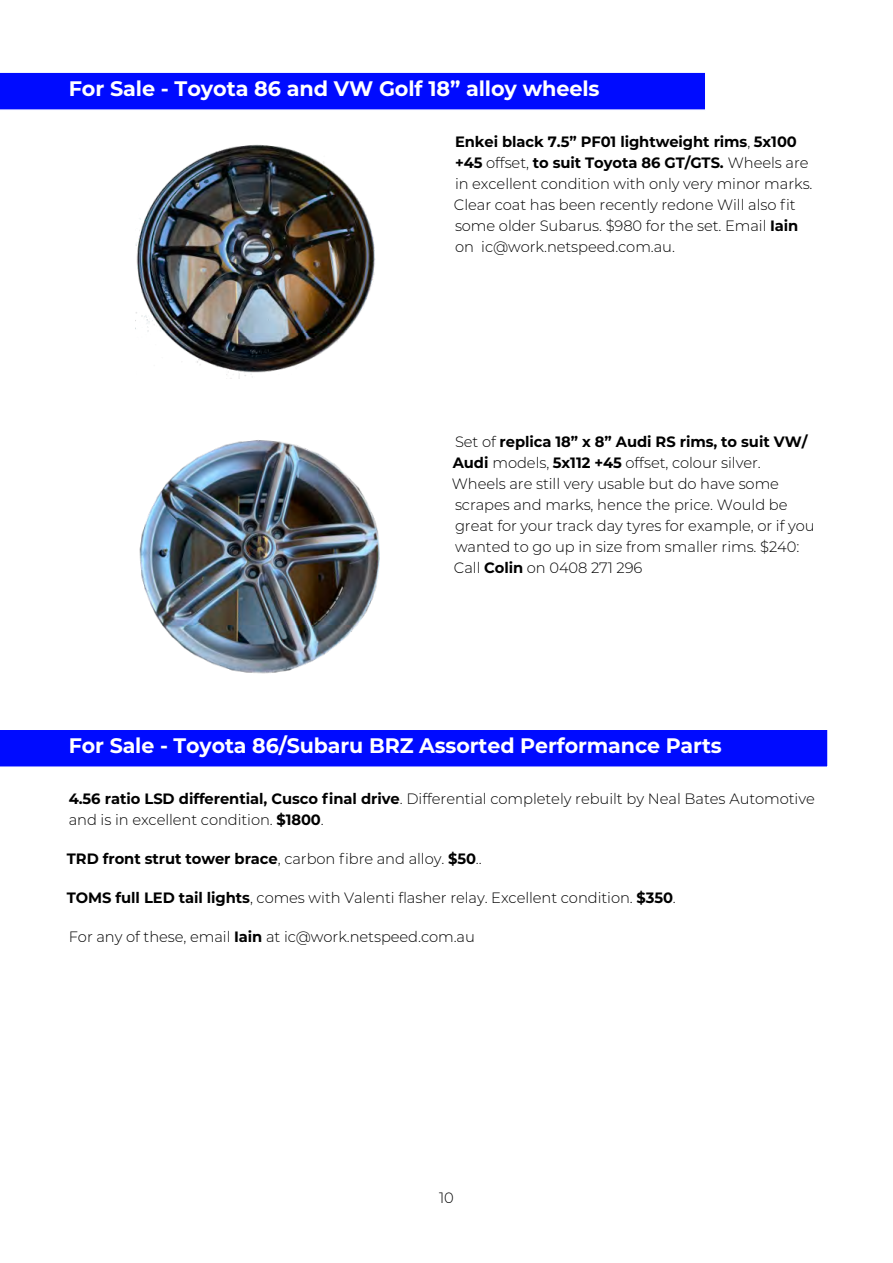
<style>
.page{position:relative;width:893px;height:1263px;background:#fff}
.page>*{position:absolute;margin:0;border:0;box-sizing:border-box;transform-origin:0 0}
.t1{font:700 21px "Montserrat";letter-spacing:-.005em;color:#fff}
.t2{font:300 15px/21px "Montserrat";letter-spacing:-.005em;color:#000}
.t3{font:700 15px "Montserrat";letter-spacing:-.005em;color:#000}
.s1{font-weight:700}
.s2{font-weight:300}
</style>
<div class="page">
<div style="left:0;top:72px;width:705px;height:38px;background:#000bff"></div>
<div style="left:0;top:730px;width:828px;height:37px;background:#000bff"></div>
<img style="left:139px;top:440px;width:241px;height:234px">
<img style="left:135px;top:144px;width:240px;height:234px">
<h1 class="t1" style="left:69px;top:76px;width:532px">For Sale - Toyota 86 and VW Golf 18” alloy wheels</h1>
<p class="t2" style="left:454px;top:131px;width:360px"><span class="s1">Enkei black 7.5” PF01 lightweight rims</span>, <span class="s1">5x100 +45</span> offset, <span class="s1">to suit Toyota 86 GT/GTS.</span> Wheels are in excellent condition with only very minor marks.<br>Clear coat has been recently redone Will also fit some older Subarus. $980 for the set. Email <span class="s1">Iain </span>on ic@work.netspeed.com.au.</p>
<p class="t2" style="left:452px;top:431px;width:364px">Set of <span class="s1">replica 18” x 8” Audi RS rims, to suit VW/ Audi</span> models, <span class="s1">5x112 +45</span> offset, colour silver.<br>Wheels are still very usable but do have some scrapes and marks, hence the price. Would be great for your track day tyres for example, or if you wanted to go up in size from smaller rims. $240:<br>Call <span class="s1">Colin</span> on 0408 271 296</p>
<h1 class="t1" style="left:69px;top:733px;width:654px">For Sale - Toyota 86/Subaru BRZ Assorted Performance Parts</h1>
<p class="t2" style="left:69px;top:788px;width:748px"><span class="s1">4.56 ratio LSD differential, Cusco final drive</span>. Differential completely rebuilt by Neal Bates Automotive and is in excellent condition. <span class="s1">$1800</span>.</p>
<p class="t3" style="left:67px;top:849px;width:416px">TRD front strut tower brace<span class="s2">, carbon fibre and alloy.</span> $50<span class="s2">..</span></p>
<p class="t2" style="left:67px;top:887px;width:610px"><span class="s1">TOMS full LED tail lights</span>, comes with Valenti flasher relay. Excellent condition. <span class="s1">$350</span>.</p>
<p class="t2" style="left:69px;top:926px;width:408px">For any of these, email <span class="s1">Iain</span> at ic@work.netspeed.com.au</p>
<p class="t2" style="left:439px;top:1187px;width:16px">10</p>
</div>
